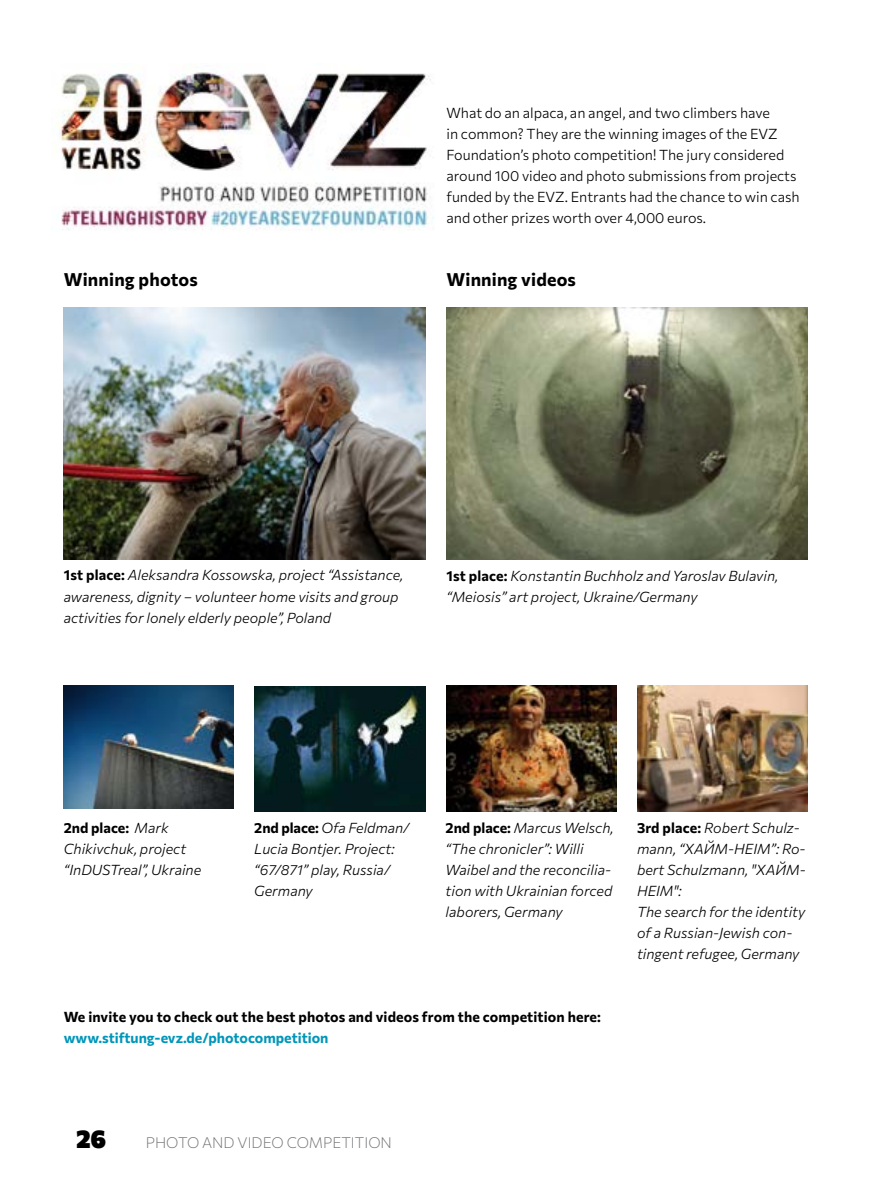
<style>
.page{position:relative;width:893px;height:1191px;background:#fff}
.page>*{position:absolute;margin:0;border:0;box-sizing:border-box;transform-origin:0 0}
.t1{font:900 25.2px "Commissioner";color:#000}
.t2{font:700 18px "Commissioner";letter-spacing:.01em;color:#000}
.t3{font:200 15px "Commissioner";color:#707172}
.t4{font:italic 300 14.25px/21px "Commissioner";color:#000}
.t5{font:300 14.25px/21px "Commissioner";color:#000}
.t6{font:700 14.25px "Commissioner";letter-spacing:.01em;color:#000}
.t7{font:700 14.25px "Commissioner";color:#0096b9}
.s1{font-weight:700;font-style:normal}
</style>
<div class="page">
<img style="left:64px;top:307px;width:361px;height:252px">
<img style="left:64px;top:685px;width:169px;height:123px">
<img style="left:446px;top:685px;width:170px;height:126px">
<img style="left:446px;top:307px;width:362px;height:252px">
<img style="left:255px;top:686px;width:170px;height:125px">
<img style="left:637px;top:685px;width:171px;height:126px">
<img style="left:54px;top:71px;width:380px;height:159px">
<p class="t5" style="left:446px;top:102px;width:355px">What do an alpaca, an angel, and two climbers have<br>in common? They are the winning images of the EVZ Foundation’s photo competition! The jury considered around 100 video and photo submissions from projects funded by the EVZ. Entrants had the chance to win cash and other prizes worth over 4,000 euros.</p>
<p class="t2" style="left:64px;top:265px;width:135px">Winning photos</p>
<p class="t2" style="left:446px;top:265px;width:131px">Winning videos</p>
<p class="t4" style="left:64px;top:564px;width:341px"><span class="s1">1st place:</span> Aleksandra Kossowska, project “Assistance, awareness, dignity – volunteer home visits and group activities for lonely elderly people”, Poland</p>
<p class="t4" style="left:446px;top:564px;width:333px"><span class="s1">1st place:</span> Konstantin Buchholz and Yaroslav Bulavin, “Meiosis” art project, Ukraine/Germany</p>
<p class="t4" style="left:64px;top:816px;width:139px"><span class="s1">2nd place:</span> Mark<br>Chikivchuk, project “InDUSTreal”, Ukraine</p>
<p class="t4" style="left:254px;top:816px;width:157px"><span class="s1">2nd place:</span> Ofa Feldman/<br>Lucia Bontjer. Project: “67/871” play, Russia/<br>Germany</p>
<p class="t4" style="left:446px;top:816px;width:170px"><span class="s1">2nd place:</span> Marcus Welsch, “The chronicler”: Willi<br>Waibel and the reconcilia&shy;tion with Ukrainian forced laborers, Germany</p>
<p class="t4" style="left:637px;top:816px;width:170px"><span class="s1">3rd place:</span> Robert Schulz&shy;mann, “ХАЙМ-HEIM”: Ro&shy;bert Schulzmann, "ХАЙМ-<br>HEIM":<br>The search for the identity of a Russian-Jewish con&shy;tingent refugee, Germany</p>
<p class="t6" style="left:64px;top:1004px;width:539px">We invite you to check out the best photos and videos from the competition here:</p>
<p class="t7" style="left:64px;top:1025px;width:266px">www.stiftung-evz.de/photocompetition</p>
<h1 class="t1" style="left:76px;top:1117px;width:32px">26</h1>
<p class="t3" style="left:146px;top:1130px;width:203px">PHOTO AN D VI DEO COMPETITI</p>
<p class="t3" style="left:368px;top:1130px;width:22px">ON</p>
</div>
